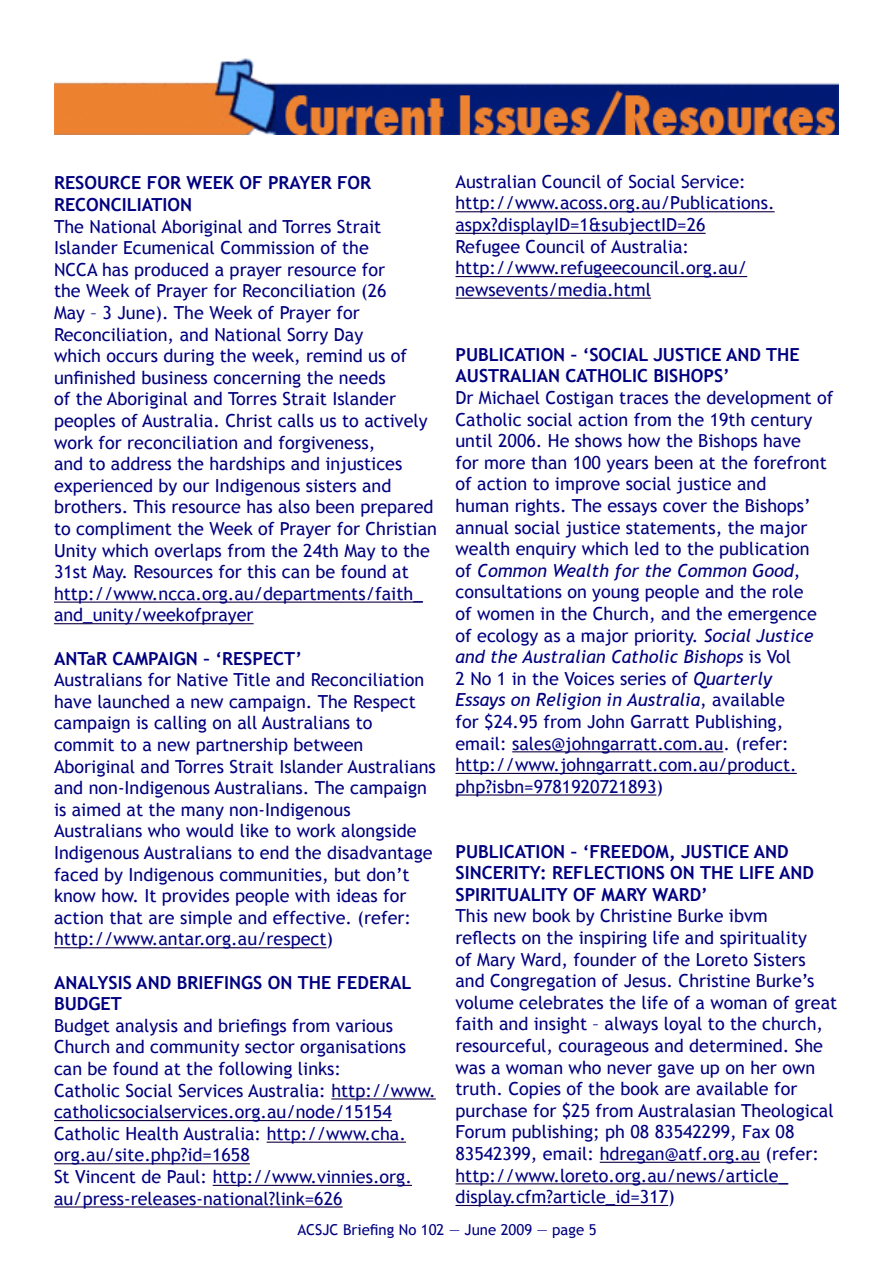
<style>
.page{position:relative;width:893px;height:1263px;background:#fff}
.page>*{position:absolute;margin:0;border:0;box-sizing:border-box;transform-origin:0 0}
.t1{font:18px/21.6px "Trebuchet MS";color:#000080}
.t2{font:700 18px/21.6px "Trebuchet MS";color:#000080}
.t3{font:15px "Trebuchet MS";color:#000080}
.s1{font-style:italic}
</style>
<div class="page">
<img style="left:54px;top:58px;width:785px;height:76px">
<hr style="left:54px;top:601px;width:369px;height:2px;background:#140041">
<hr style="left:54px;top:623px;width:200px;height:1px;background:#140041">
<hr style="left:54px;top:947px;width:273px;height:1px;background:#140041">
<hr style="left:331px;top:1098px;width:105px;height:1px;background:#140041">
<hr style="left:54px;top:1120px;width:338px;height:1px;background:#140041">
<hr style="left:267px;top:1141px;width:139px;height:2px;background:#140041">
<hr style="left:54px;top:1163px;width:196px;height:1px;background:#140041">
<hr style="left:213px;top:1185px;width:199px;height:1px;background:#140041">
<hr style="left:54px;top:1206px;width:289px;height:1px;background:#140041">
<hr style="left:455px;top:211px;width:320px;height:1px;background:#140041">
<hr style="left:455px;top:233px;width:251px;height:1px;background:#140041">
<hr style="left:455px;top:276px;width:292px;height:1px;background:#140041">
<hr style="left:455px;top:298px;width:196px;height:1px;background:#140041">
<hr style="left:512px;top:751px;width:211px;height:1px;background:#140041">
<hr style="left:455px;top:773px;width:342px;height:1px;background:#140041">
<hr style="left:455px;top:794px;width:201px;height:1px;background:#140041">
<hr style="left:600px;top:1162px;width:160px;height:1px;background:#140041">
<hr style="left:455px;top:1183px;width:333px;height:1px;background:#140041">
<hr style="left:455px;top:1205px;width:213px;height:1px;background:#140041">
<p class="t2" style="left:54px;top:172px;width:319px">RESOURCE FOR WEEK OF PRAYER FOR<br>RECONCILIATION</p>
<p class="t1" style="left:54px;top:216px;width:385px">The National Aboriginal and Torres Strait Islander Ecumenical Commission of the<br>NCCA has produced a prayer resource for<br>the Week of Prayer for Reconciliation (26<br>May – 3 June). The Week of Prayer for Reconciliation, and National Sorry Day<br>which occurs during the week, remind us of unfinished business concerning the needs<br>of the Aboriginal and Torres Strait Islander peoples of Australia. Christ calls us to actively work for reconciliation and forgiveness,<br>and to address the hardships and injustices experienced by our Indigenous sisters and brothers. This resource has also been prepared to compliment the Week of Prayer for Christian Unity which overlaps from the 24th May to the 31st May. Resources for this can be found at http://www.ncca.org.au/departments/faith_ and_unity/weekofprayer</p>
<p class="t2" style="left:54px;top:647px;width:249px">ANTaR CAMPAIGN – ‘RESPECT’</p>
<p class="t1" style="left:54px;top:669px;width:383px">Australians for Native Title and Reconciliation have launched a new campaign. The Respect campaign is calling on all Australians to commit to a new partnership between Aboriginal and Torres Strait Islander Australians and non-Indigenous Australians. The campaign is aimed at the many non-Indigenous Australians who would like to work alongside Indigenous Australians to end the disadvantage faced by Indigenous communities, but don’t know how. It provides people with ideas for action that are simple and effective. (refer: http://www.antar.org.au/respect)</p>
<p class="t2" style="left:54px;top:971px;width:359px">ANALYSIS AND BRIEFINGS ON THE FEDERAL<br>BUDGET</p>
<p class="t1" style="left:54px;top:1015px;width:354px">Budget analysis and briefings from various<br>Church and community sector organisations can be found at the following links:</p>
<p class="t1" style="left:54px;top:1080px;width:383px">Catholic Social Services Australia: http://www. catholicsocialservices.org.au/node/15154</p>
<p class="t1" style="left:54px;top:1123px;width:353px">Catholic Health Australia: http://www.cha. org.au/site.php?id=1658</p>
<p class="t1" style="left:54px;top:1166px;width:359px">St Vincent de Paul: http://www.vinnies.org. au/press-releases-national?link=626</p>
<p class="t1" style="left:455px;top:171px;width:321px">Australian Council of Social Service: http://www.acoss.org.au/Publications. aspx?displayID=1&amp;subjectID=26</p>
<p class="t1" style="left:455px;top:236px;width:235px">Refugee Council of Australia:</p>
<p class="t1" style="left:455px;top:257px;width:293px">http://www.refugeecouncil.org.au/ newsevents/media.html</p>
<p class="t2" style="left:455px;top:343px;width:346px">PUBLICATION – ‘SOCIAL JUSTICE AND THE<br>AUSTRALIAN CATHOLIC BISHOPS’</p>
<p class="t1" style="left:455px;top:387px;width:379px">Dr Michael Costigan traces the development of Catholic social action from the 19th century until 2006. He shows how the Bishops have<br>for more than 100 years been at the forefront of action to improve social justice and<br>human rights. The essays cover the Bishops’ annual social justice statements, the major wealth enquiry which led to the publication<br>of <span class="s1">Common Wealth for the Common Good</span>, consultations on young people and the role<br>of women in the Church, and the emergence of ecology as a major priority. <span class="s1">Social Justice and the Australian Catholic Bishops</span> is Vol<br>2 No 1 in the Voices series of <span class="s1">Quarterly<br>Essays on Religion in Australia</span>, available<br>for $24.95 from John Garratt Publishing, email: sales@johngarratt.com.au. (refer: http://www.johngarratt.com.au/product. php?isbn=9781920721893)</p>
<p class="t2" style="left:455px;top:840px;width:360px">PUBLICATION – ‘FREEDOM, JUSTICE AND<br>SINCERITY: REFLECTIONS ON THE LIFE AND<br>SPIRITUALITY OF MARY WARD’</p>
<p class="t1" style="left:455px;top:905px;width:383px">This new book by Christine Burke ibvm<br>reflects on the inspiring life and spirituality<br>of Mary Ward, founder of the Loreto Sisters and Congregation of Jesus. Christine Burke’s volume celebrates the life of a woman of great faith and insight – always loyal to the church, resourceful, courageous and determined. She was a woman who never gave up on her own truth. Copies of the book are available for purchase for $25 from Australasian Theological Forum publishing; ph 08 83542299, Fax 08<br>83542399, email: hdregan@atf.org.au (refer: http://www.loreto.org.au/news/article_ display.cfm?article_id=317)</p>
<p class="t3" style="left:297px;top:1221px;width:301px">ACSJC Briefing No 102 — June 2009 — page 5</p>
</div>
